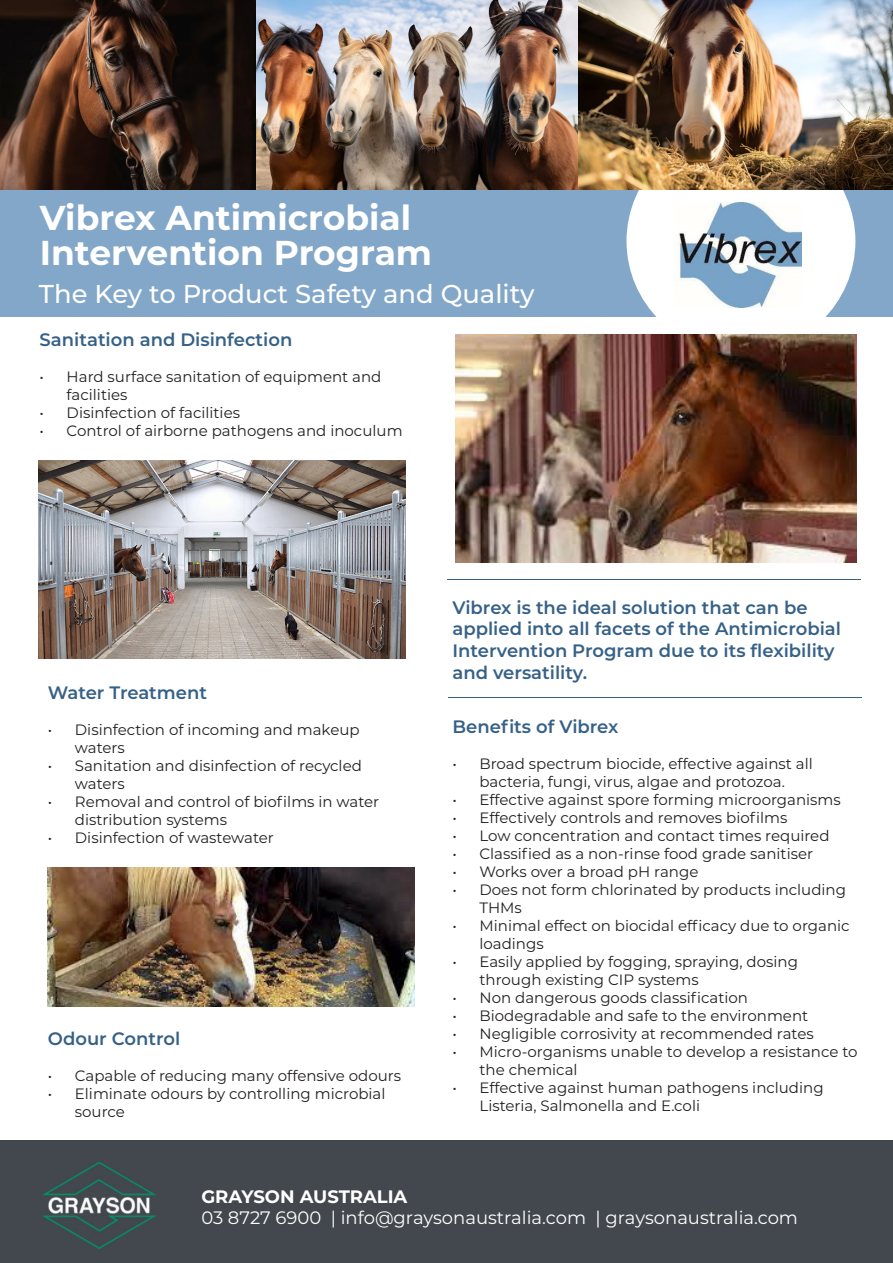
<style>
.page{position:relative;width:893px;height:1263px;background:#fff}
.page>*{position:absolute;margin:0;border:0;box-sizing:border-box;transform-origin:0 0}
.t1{font:700 34.5px/34.5px "Montserrat";color:#fff}
.t2{font:500 25.8px "Montserrat";color:#fff}
.t3{font:600 18px/21.6px "Montserrat";color:#366187}
.t4{font:18px "Montserrat";color:#fff}
.t5{font:700 18px "Montserrat";color:#fff}
.t6{font:15px/18px "Montserrat";color:#231f20}
</style>
<div class="page">
<div style="left:0;top:181px;width:893px;height:173px;background:#82a7c8"></div>
<div style="left:626px;top:128px;width:229px;height:226px;background:#fff;border-radius:50%"></div>
<img style="left:677px;top:203px;width:124px;height:105px">
<div style="left:0;top:318px;width:893px;height:821px;background:#fff"></div>
<div style="left:0;top:1141px;width:893px;height:122px;background:#42484e"></div>
<img style="left:11px;top:1149px;width:180px;height:107px">
<img style="left:39px;top:460px;width:367px;height:199px">
<img style="left:455px;top:335px;width:402px;height:228px">
<img style="left:577px;top:0;width:316px;height:189px">
<img style="left:0;top:0;width:577px;height:189px">
<hr style="left:447px;top:579px;width:414px;height:1px;background:#366187">
<hr style="left:448px;top:697px;width:414px;height:1px;background:#366187">
<img style="left:48px;top:868px;width:367px;height:138px">
<p class="t1" style="left:40px;top:199px;width:394px">Vibrex Antimicrobial<br>Intervention Program</p>
<p class="t2" style="left:39px;top:276px;width:497px">The Key to Product Safety and Quality</p>
<p class="t3" style="left:40px;top:328px;width:254px">Sanitation and Disinfection</p>
<p class="t6" style="left:67px;top:368px;width:316px;text-indent:-27px">• Hard surface sanitation of equipment and facilities</p>
<p class="t6" style="left:40px;top:404px;width:202px">• Disinfection of facilities</p>
<p class="t6" style="left:40px;top:422px;width:364px">• Control of airborne pathogens and inoculum</p>
<p class="t3" style="left:48px;top:681px;width:161px">Water Treatment</p>
<p class="t6" style="left:75px;top:720px;width:286px;text-indent:-27px">• Disinfection of incoming and makeup waters</p>
<p class="t6" style="left:75px;top:756px;width:288px;text-indent:-27px">• Sanitation and disinfection of recycled waters</p>
<p class="t6" style="left:75px;top:792px;width:306px;text-indent:-27px">• Removal and control of biofilms in water distribution systems</p>
<p class="t6" style="left:48px;top:828px;width:228px">• Disinfection of wastewater</p>
<p class="t3" style="left:48px;top:1026px;width:134px">Odour Control</p>
<p class="t6" style="left:48px;top:1066px;width:355px">• Capable of reducing many offensive odours</p>
<p class="t6" style="left:75px;top:1084px;width:312px;text-indent:-27px">• Eliminate odours by controlling microbial source</p>
<p class="t3" style="left:452px;top:596px;width:390px">Vibrex is the ideal solution that can be applied into all facets of the Antimicrobial Intervention Program due to its flexibility and versatility.</p>
<p class="t3" style="left:452px;top:715px;width:167px">Benefits of Vibrex</p>
<p class="t6" style="left:452px;top:754px;width:362px;text-align:center">• Broad spectrum biocide, effective against all bacteria, fungi, virus, algae and protozoa.</p>
<p class="t6" style="left:452px;top:790px;width:390px">• Effective against spore forming microorganisms</p>
<p class="t6" style="left:452px;top:808px;width:336px">• Effectively controls and removes biofilms</p>
<p class="t6" style="left:452px;top:826px;width:379px">• Low concentration and contact times required</p>
<p class="t6" style="left:452px;top:844px;width:362px">• Classified as a non-rinse food grade sanitiser</p>
<p class="t6" style="left:452px;top:862px;width:247px">• Works over a broad pH range</p>
<p class="t6" style="left:479px;top:880px;width:368px;text-indent:-27px">• Does not form chlorinated by products including<br>THMs</p>
<p class="t6" style="left:479px;top:916px;width:372px;text-indent:-27px">• Minimal effect on biocidal efficacy due to organic loadings</p>
<p class="t6" style="left:479px;top:952px;width:320px;text-indent:-27px">• Easily applied by fogging, spraying, dosing through existing CIP systems</p>
<p class="t6" style="left:452px;top:988px;width:297px">• Non dangerous goods classification</p>
<p class="t6" style="left:452px;top:1006px;width:357px">• Biodegradable and safe to the environment</p>
<p class="t6" style="left:452px;top:1024px;width:363px">• Negligible corrosivity at recommended rates</p>
<p class="t6" style="left:479px;top:1042px;width:380px;text-indent:-27px">• Micro-organisms unable to develop a resistance to the chemical</p>
<p class="t6" style="left:479px;top:1078px;width:346px;text-indent:-27px">• Effective against human pathogens including<br>Listeria, Salmonella and E.coli</p>
<p class="t5" style="left:201px;top:1184px;width:208px">GRAYSON AUSTRALIA</p>
<p class="t4" style="left:201px;top:1205px;width:598px">03 8727 6900 | info@graysonaustralia.com | graysonaustralia.com</p>
</div>
